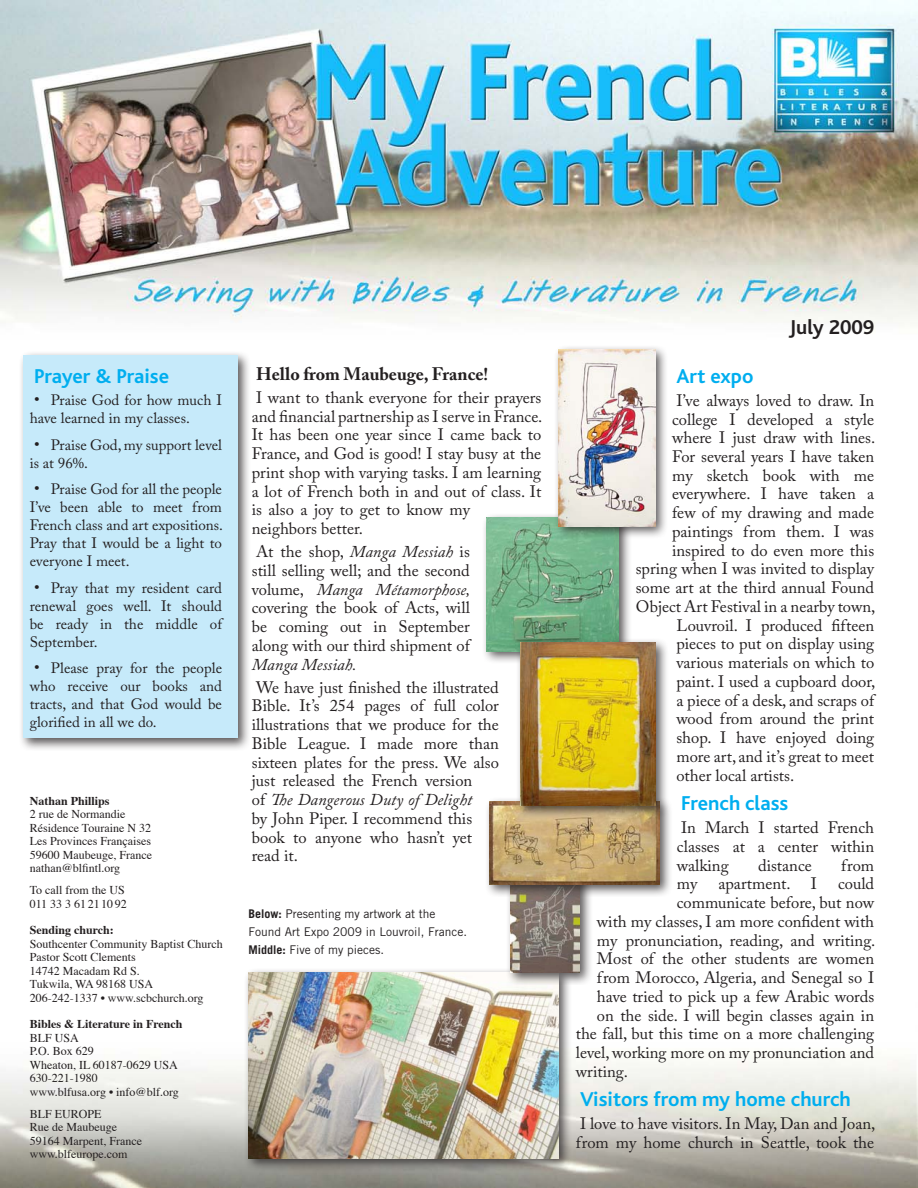
<style>
.page{position:relative;width:918px;height:1188px;background:#fff}
.page>*{position:absolute;margin:0;border:0;box-sizing:border-box;transform-origin:0 0}
.Texte{font:700 21px "Bliss";color:#00aeef}
.t1{font:700 21px "Bliss";color:#231f20}
.Texte-2{font:700 18px "Adobe Caslon Pro";color:#231f20}
.Texte-3{font:16.5px/18.8px "Adobe Caslon Pro";color:#231f20}
.bullets{font:15px/18px "Adobe Caslon Pro";color:#231f20;text-align:justify}
.info{font:12px/13.5px "Times";color:#231f20}
.t2{font:12px/18px "Trade Gothic";color:#231f20}
.s1{font-size:16.5px}
.s2{font-weight:700}
.s3{font-style:italic}
</style>
<div class="page">
<img style="left:0;top:0;width:918px;height:1188px">
<div style="left:18px;top:350px;width:233px;height:401px;background:#231f20;opacity:.75"></div>
<div style="left:23px;top:355px;width:215px;height:383px;background:#c6eafa"></div>
<div style="left:244px;top:967px;width:328px;height:204px;background:#231f20;opacity:.75"></div>
<img style="left:249px;top:972px;width:310px;height:186px">
<div style="left:505px;top:867px;width:88px;height:118px;background:#231f20;opacity:.75"></div>
<img style="left:511px;top:897px;width:69px;height:75px">
<div style="left:482px;top:512px;width:150px;height:152px;background:#231f20;opacity:.75"></div>
<img style="left:487px;top:517px;width:132px;height:134px">
<div style="left:553px;top:344px;width:115px;height:195px;background:#231f20;opacity:.75"></div>
<img style="left:558px;top:350px;width:97px;height:176px">
<div style="left:484px;top:796px;width:188px;height:101px;background:#231f20;opacity:.75"></div>
<img style="left:489px;top:802px;width:171px;height:83px">
<div style="left:515px;top:637px;width:153px;height:182px;background:#231f20;opacity:.75"></div>
<img style="left:520px;top:642px;width:135px;height:164px">
<p class="Texte" style="left:34px;top:365px;width:137px">Prayer &amp; Praise</p>
<p class="bullets" style="left:30px;top:391px;width:194px"><span class="s1">•</span> Praise God for how much I have learned in my classes.</p>
<p class="bullets" style="left:30px;top:435px;width:194px"><span class="s1">•</span> Praise God, my support level is at 96%.</p>
<p class="bullets" style="left:30px;top:480px;width:195px"><span class="s1">•</span> Praise God for all the people I’ve been able to meet from French class and art expositions.<br>Pray that I would be a light to everyone I meet.</p>
<p class="bullets" style="left:30px;top:578px;width:194px"><span class="s1">•</span> Pray that my resident card renewal goes well. It should be ready in the middle of September.</p>
<p class="bullets" style="left:30px;top:659px;width:194px"><span class="s1">•</span> Please pray for the people who receive our books and tracts, and that God would be glorified in all we do.</p>
<p class="info" style="left:30px;top:793px;width:124px"><span class="s2">Nathan Phillips<br></span>2 rue de Normandie<br>Résidence Touraine N 32<br>Les Provinces Françaises<br>59600 Maubeuge, France nathan@blfintl.org</p>
<p class="info" style="left:30px;top:882px;width:99px">To call from the US<br>011 33 3 61211092</p>
<p class="info" style="left:30px;top:922px;width:195px"><span class="s2">Sending church:<br></span>Southcenter Community Baptist Church<br>Pastor Scott Clements<br>14742 Macadam Rd S.<br>Tukwila, WA 98168 USA<br>206-242-1337 • www.scbchurch.org</p>
<p class="info" style="left:30px;top:1016px;width:154px"><span class="s2">Bibles &amp; Literature in French<br></span>BLF USA<br>P.O. Box 629<br>Wheaton, IL 60187-0629 USA<br>630-221-1980<br>www.blfusa.org • info@blf.org</p>
<p class="info" style="left:30px;top:1106px;width:114px">BLF EUROPE<br>Rue de Maubeuge<br>59164 Marpent, France www.blfeurope.com</p>
<p class="Texte-2" style="left:256px;top:363px;width:234px">Hello from Maubeuge, France!</p>
<p class="Texte-3" style="left:252px;top:388px;width:292px">I want to thank everyone for their prayers and financial partnership as I serve in France.<br>It has been one year since I came back to France, and God is good! I stay busy at the print shop with varying tasks. I am learning a lot of French both in and out of class. It is also a joy to get to know my<br>neighbors better.</p>
<p class="Texte-3" style="left:252px;top:542px;width:220px;text-align:justify">At the shop, <span class="s3">Manga Messiah</span> is still selling well; and the second volume, <span class="s3">Manga Métamorphose, </span>covering the book of Acts, will be coming out in September along with our third shipment of <span class="s3">Manga Messiah.</span></p>
<p class="Texte-3" style="left:252px;top:678px;width:249px">We have just finished the illustrated<br>Bible. It’s 254 pages of full color illustrations that we produce for the<br>Bible League. I made more than sixteen plates for the press. We also just released the French version<br>of <span class="s3">The Dangerous Duty of Delight<br></span>by John Piper. I recommend this book to anyone who hasn’t yet read it.</p>
<p class="t2" style="left:248px;top:905px;width:220px"><span class="s2">Below:</span> Presenting my artwork at the<br>Found Art Expo 2009 in Louvroil, France.<br><span class="s2">Middle:</span> Five of my pieces.</p>
<p class="t1" style="left:789px;top:316px;width:86px">July 2009</p>
<p class="Texte" style="left:676px;top:365px;width:79px">Art expo</p>
<p class="Texte-3" style="left:676px;top:391px;width:199px">I’ve always loved to draw. In</p>
<p class="Texte-3" style="left:672px;top:409px;width:204px">college I developed a style</p>
<p class="Texte-3" style="left:672px;top:428px;width:205px">where I just draw with lines.</p>
<p class="Texte-3" style="left:672px;top:447px;width:204px">For several years I have taken</p>
<p class="Texte-3" style="left:672px;top:466px;width:204px">my sketch book with me</p>
<p class="Texte-3" style="left:672px;top:484px;width:204px">everywhere. I have taken a</p>
<p class="Texte-3" style="left:672px;top:503px;width:204px">few of my drawing and made</p>
<p class="Texte-3" style="left:672px;top:522px;width:204px">paintings from them. I was</p>
<p class="Texte-3" style="left:672px;top:541px;width:204px">inspired to do even more this</p>
<p class="Texte-3" style="left:636px;top:559px;width:240px">spring when I was invited to display</p>
<p class="Texte-3" style="left:636px;top:578px;width:240px">some art at the third annual Found</p>
<p class="Texte-3" style="left:636px;top:597px;width:241px">Object Art Festival in a nearby town,</p>
<p class="Texte-3" style="left:676px;top:616px;width:199px">Louvroil. I produced fifteen</p>
<p class="Texte-3" style="left:676px;top:634px;width:199px">pieces to put on display using</p>
<p class="Texte-3" style="left:676px;top:653px;width:199px">various materials on which to</p>
<p class="Texte-3" style="left:676px;top:672px;width:200px">paint. I used a cupboard door,</p>
<p class="Texte-3" style="left:676px;top:691px;width:199px">a piece of a desk, and scraps of</p>
<p class="Texte-3" style="left:676px;top:709px;width:199px">wood from around the print</p>
<p class="Texte-3" style="left:676px;top:728px;width:199px">shop. I have enjoyed doing</p>
<p class="Texte-3" style="left:676px;top:747px;width:199px">more art, and it’s great to meet</p>
<p class="Texte-3" style="left:676px;top:766px;width:119px">other local artists.</p>
<p class="Texte" style="left:681px;top:792px;width:109px">French class</p>
<p class="Texte-3" style="left:677px;top:818px;width:199px;text-align:justify">In March I started French classes at a center within walking</p>
<p class="Texte-3" style="left:758px;top:856px;width:55px">distance</p>
<p class="Texte-3" style="left:841px;top:856px;width:34px">from</p>
<p class="Texte-3" style="left:677px;top:874px;width:22px">my</p>
<p class="Texte-3" style="left:718px;top:874px;width:100px">apartment. I</p>
<p class="Texte-3" style="left:838px;top:874px;width:38px">could</p>
<p class="Texte-3" style="left:677px;top:893px;width:199px">communicate before, but now</p>
<p class="Texte-3" style="left:597px;top:912px;width:279px">with my classes, I am more confident with</p>
<p class="Texte-3" style="left:597px;top:931px;width:280px">my pronunciation, reading, and writing.</p>
<p class="Texte-3" style="left:597px;top:949px;width:279px">Most of the other students are women</p>
<p class="Texte-3" style="left:597px;top:968px;width:279px">from Morocco, Algeria, and Senegal so I</p>
<p class="Texte-3" style="left:597px;top:987px;width:279px">have tried to pick up a few Arabic words</p>
<p class="Texte-3" style="left:597px;top:1006px;width:279px">on the side. I will begin classes again in</p>
<p class="Texte-3" style="left:576px;top:1024px;width:300px">the fall, but this time on a more challenging</p>
<p class="Texte-3" style="left:576px;top:1043px;width:300px">level, working more on my pronunciation and</p>
<p class="Texte-3" style="left:576px;top:1062px;width:54px">writing.</p>
<p class="Texte" style="left:580px;top:1089px;width:272px">Visitors from my home church</p>
<p class="Texte-3" style="left:576px;top:1114px;width:301px">I love to have visitors. In May, Dan and Joan, from my home church in Seattle, took the</p>
</div>
